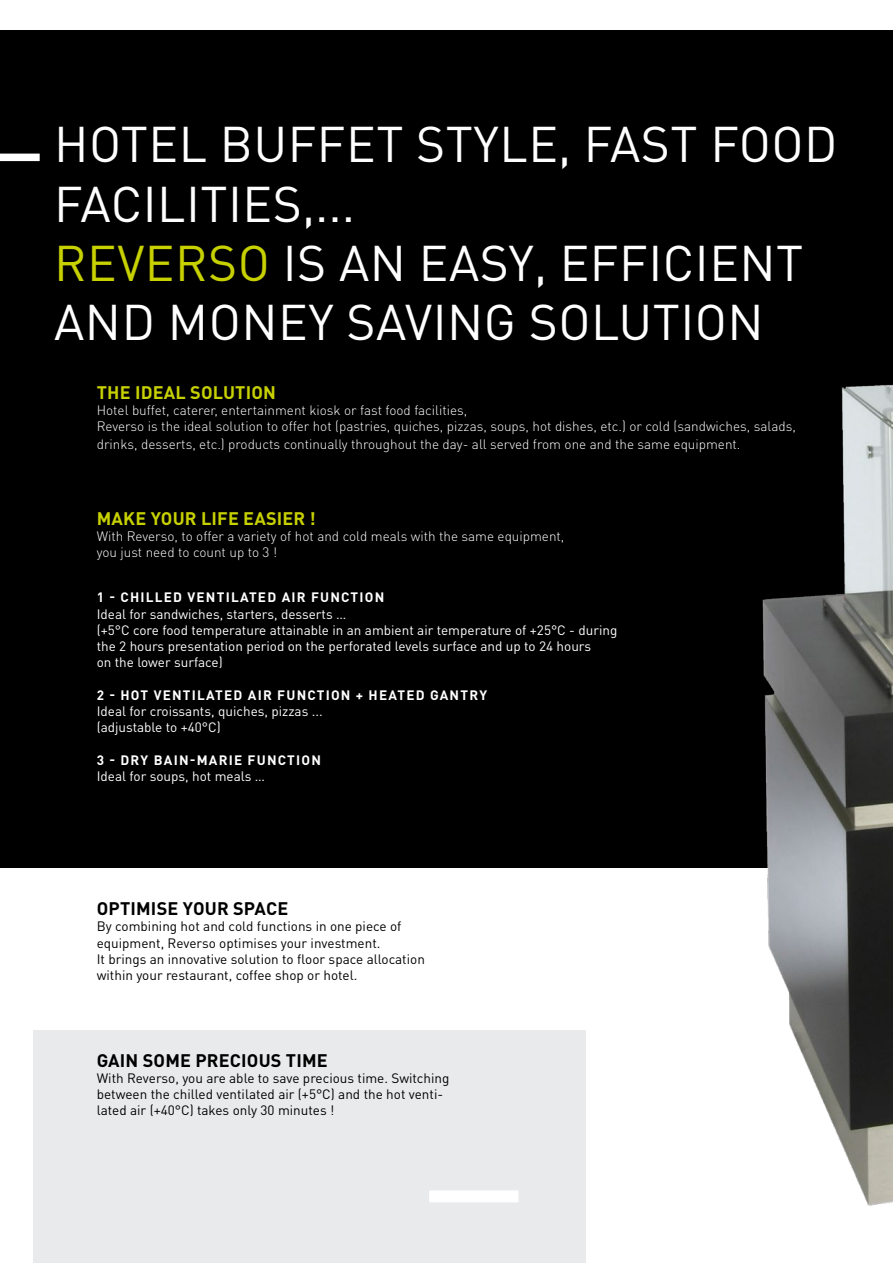
<style>
.page{position:relative;width:893px;height:1263px;background:#fff}
.page>*{position:absolute;margin:0;border:0;box-sizing:border-box;transform-origin:0 0}
.t1{font:49.5px/59.4px "DIN Pro";letter-spacing:.01em;color:#fff}
.t2{font:700 18px "DIN Pro";letter-spacing:.01em;color:#000}
.t3{font:700 18px "DIN Pro";letter-spacing:.01em;color:#c7d100}
.t4{font:300 13.5px/16.2px "DIN Pro";color:#fff}
.t5{font:13.5px/16.2px "DIN Pro";color:#000}
.t6{font:13.5px/16.2px "DIN Pro";color:#fff}
.t7{font:700 13.5px "DIN Pro";letter-spacing:.09em;color:#fff}
.s1{color:#c7d100}
</style>
<div class="page">
<div style="left:0;top:30px;width:893px;height:837px;background:#000"></div>
<img style="left:737px;top:384px;width:156px;height:822px">
<div style="left:0;top:154px;width:40px;height:7px;background:#fff"></div>
<div style="left:33px;top:1030px;width:552px;height:233px;background:#e8eaec"></div>
<div style="left:429px;top:1190px;width:89px;height:12px;background:#fff"></div>
<h1 class="t1" style="left:54px;top:113px;width:785px">HOTEL BUFFET STYLE, FAST FOOD<br>FACILITIES,...<br><span class="s1">REVERSO</span> IS AN EASY, EFFICIENT<br>AND MONEY SAVING SOLUTION</h1>
<h2 class="t3" style="left:97px;top:380px;width:181px">THE IDEAL SOLUTION</h2>
<p class="t4" style="left:97px;top:401px;width:701px">Hotel buffet, caterer, entertainment kiosk or fast food facilities,<br>Reverso is the ideal solution to offer hot (pastries, quiches, pizzas, soups, hot dishes, etc.) or cold (sandwiches, salads,</p>
<p class="t4" style="left:97px;top:435px;width:645px">drinks, desserts, etc.) products continually throughout the day- all served from one and the same equipment.</p>
<h2 class="t3" style="left:97px;top:506px;width:221px">MAKE YOUR LIFE EASIER !</h2>
<p class="t4" style="left:97px;top:527px;width:469px">With Reverso, to offer a variety of hot and cold meals with the same equipment, you just need to count up to 3 !</p>
<p class="t7" style="left:97px;top:588px;width:289px">1 - CHILLED VENTILATED AIR FUNCTION</p>
<p class="t6" style="left:97px;top:605px;width:522px">Ideal for sandwiches, starters, desserts …<br>(+5°C core food temperature attainable in an ambient air temperature of +25°C - during the 2 hours presentation period on the perforated levels surface and up to 24 hours<br>on the lower surface)</p>
<p class="t7" style="left:97px;top:686px;width:392px">2 - HOT VENTILATED AIR FUNCTION + HEATED GANTRY</p>
<p class="t6" style="left:97px;top:702px;width:227px">Ideal for croissants, quiches, pizzas ... (adjustable to +40°C)</p>
<p class="t7" style="left:97px;top:750px;width:226px">3 - DRY BAIN-MARIE FUNCTION</p>
<p class="t6" style="left:97px;top:767px;width:170px">Ideal for soups, hot meals …</p>
<h2 class="t2" style="left:97px;top:896px;width:193px">OPTIMISE YOUR SPACE</h2>
<p class="t5" style="left:97px;top:918px;width:330px">By combining hot and cold functions in one piece of equipment, Reverso optimises your investment.<br>It brings an innovative solution to floor space allocation within your restaurant, coffee shop or hotel.</p>
<h2 class="t2" style="left:97px;top:1048px;width:232px">GAIN SOME PRECIOUS TIME</h2>
<p class="t5" style="left:97px;top:1069px;width:354px">With Reverso, you are able to save precious time. Switching between the chilled ventilated air (+5°C) and the hot venti&shy;lated air (+40°C) takes only 30 minutes !</p>
</div>
